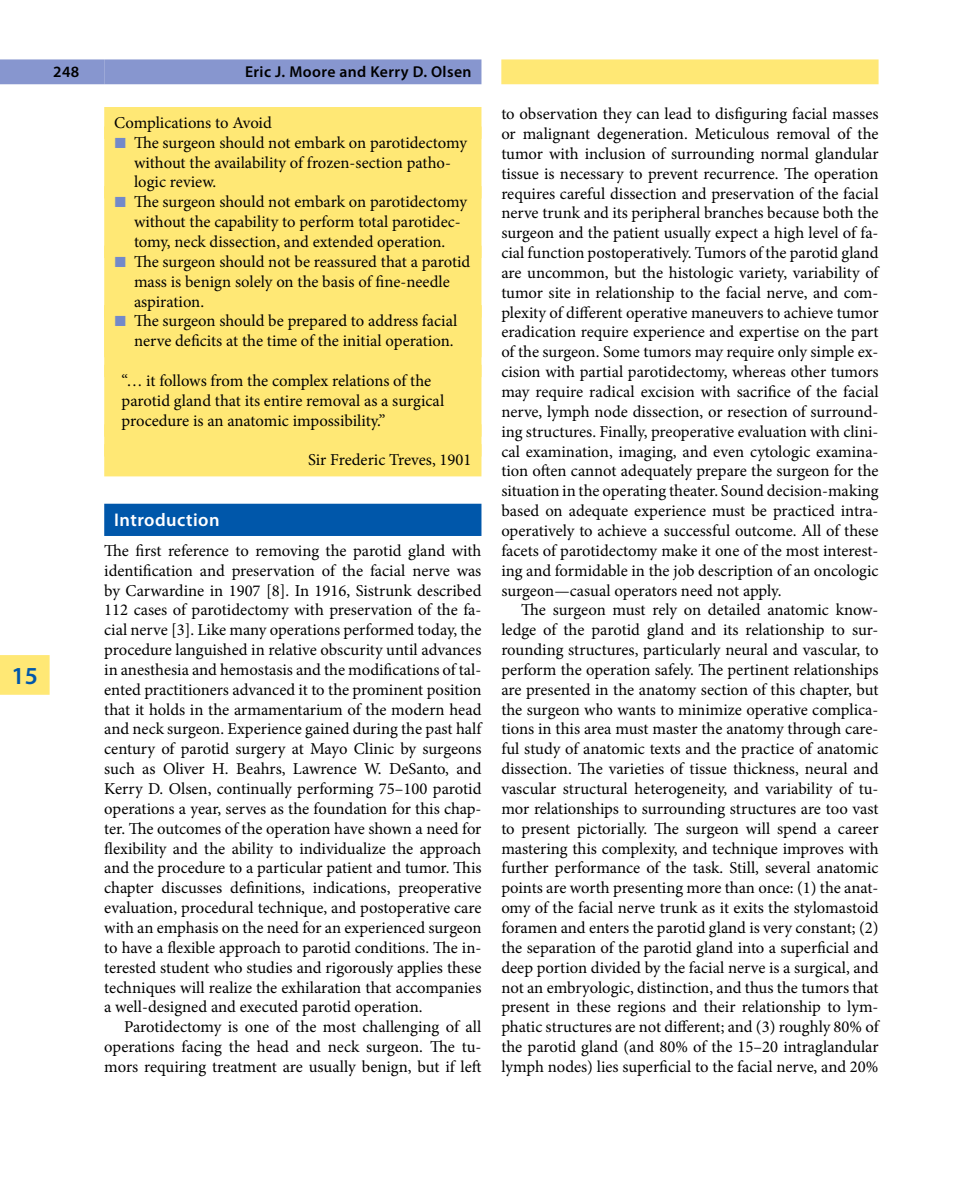
<style>
.page{position:relative;width:958px;height:1201px;background:#fff}
.page>*{position:absolute;margin:0;border:0;box-sizing:border-box;transform-origin:0 0}
.t1{font:600 24.5px "Myriad Pro";color:#0057aa}
.t2{font:600 18.38px "Myriad Pro";letter-spacing:.025em;color:#fff}
.t3{font:16.62px/19.8px "Minion Pro";color:#000;text-align:justify}
.t4{font:600 15.75px "Myriad Pro";letter-spacing:.025em;color:#000}
</style>
<div class="page">
<div style="left:104px;top:107px;width:377px;height:32px;background:#ffe875"></div>
<div style="left:104px;top:126px;width:377px;height:72px;background:#ffe875"></div>
<div style="left:104px;top:186px;width:377px;height:72px;background:#ffe875"></div>
<div style="left:104px;top:246px;width:377px;height:71px;background:#ffe875"></div>
<div style="left:104px;top:305px;width:377px;height:72px;background:#ffe875"></div>
<div style="left:104px;top:365px;width:377px;height:72px;background:#ffe875"></div>
<div style="left:104px;top:424px;width:377px;height:32px;background:#ffe875"></div>
<div style="left:104px;top:444px;width:377px;height:32px;background:#ffe875"></div>
<div style="left:104px;top:504px;width:377px;height:32px;background:#0057aa"></div>
<div style="left:0;top:59px;width:104px;height:25px;background:#8796cf"></div>
<div style="left:501px;top:59px;width:377px;height:25px;background:#ffe875"></div>
<div style="left:104px;top:59px;width:377px;height:25px;background:#8796cf"></div>
<div style="left:0;top:655px;width:50px;height:39px;background:#ffe875"></div>
<p class="t4" style="left:53px;top:61px;width:28px">248</p>
<p class="t4" style="left:245px;top:61px;width:228px">Eric J. Moore and Kerry D. Olsen</p>
<p class="t3" style="left:134px;top:113px;width:338px;text-align:left;text-indent:-20px">Complications to Avoid<br>The surgeon should not embark on parotidectomy without the availability of frozen-section patho&shy;logic review.<br>The surgeon should not embark on parotidectomy without the capability to perform total parotidec&shy;tomy, neck dissection, and extended operation.<br>The surgeon should not be reassured that a parotid mass is benign solely on the basis of fine-needle aspiration.<br>The surgeon should be prepared to address facial nerve deficits at the time of the initial operation.</p>
<p class="t3" style="left:122px;top:371px;width:324px;text-align:left">“… it follows from the complex relations of the parotid gland that its entire removal as a surgical procedure is an anatomic impossibility.”</p>
<p class="t3" style="left:308px;top:450px;width:165px">Sir Frederic Treves, 1901</p>
<h1 class="t1" style="left:12px;top:660px;width:28px">15</h1>
<p class="t2" style="left:114px;top:508px;width:107px">Introduction</p>
<p class="t3" style="left:104px;top:540px;width:379px">The first reference to removing the parotid gland with identification and preservation of the facial nerve was by Carwardine in 1907 [8]. In 1916, Sistrunk described 112 cases of parotidectomy with preservation of the fa&shy;cial nerve [3]. Like many operations performed today, the procedure languished in relative obscurity until advances in anesthesia and hemostasis and the modifications of tal&shy;ented practitioners advanced it to the prominent position that it holds in the armamentarium of the modern head and neck surgeon. Experience gained during the past half century of parotid surgery at Mayo Clinic by surgeons such as Oliver H. Beahrs, Lawrence W. DeSanto, and Kerry D. Olsen, continually performing 75–100 parotid operations a year, serves as the foundation for this chap&shy;ter. The outcomes of the operation have shown a need for flexibility and the ability to individualize the approach and the procedure to a particular patient and tumor. This chapter discusses definitions, indications, preoperative evaluation, procedural technique, and postoperative care with an emphasis on the need for an experienced surgeon to have a flexible approach to parotid conditions. The in&shy;terested student who studies and rigorously applies these techniques will realize the exhilaration that accompanies a well-designed and executed parotid operation.</p>
<p class="t3" style="left:104px;top:1017px;width:379px;text-indent:20px">Parotidectomy is one of the most challenging of all operations facing the head and neck surgeon. The tu&shy;mors requiring treatment are usually benign, but if left</p>
<p class="t3" style="left:501px;top:104px;width:379px">to observation they can lead to disfiguring facial masses or malignant degeneration. Meticulous removal of the tumor with inclusion of surrounding normal glandular tissue is necessary to prevent recurrence. The operation requires careful dissection and preservation of the facial nerve trunk and its peripheral branches because both the surgeon and the patient usually expect a high level of fa&shy;cial function postoperatively. Tumors of the parotid gland are uncommon, but the histologic variety, variability of tumor site in relationship to the facial nerve, and com&shy;plexity of different operative maneuvers to achieve tumor eradication require experience and expertise on the part of the surgeon. Some tumors may require only simple ex&shy;cision with partial parotidectomy, whereas other tumors may require radical excision with sacrifice of the facial nerve, lymph node dissection, or resection of surround&shy;ing structures. Finally, preoperative evaluation with clini&shy;cal examination, imaging, and even cytologic examina&shy;tion often cannot adequately prepare the surgeon for the situation in the operating theater. Sound decision-making based on adequate experience must be practiced intra&shy;operatively to achieve a successful outcome. All of these facets of parotidectomy make it one of the most interest&shy;ing and formidable in the job description of an oncologic surgeon—casual operators need not apply.</p>
<p class="t3" style="left:501px;top:600px;width:379px;text-indent:20px">The surgeon must rely on detailed anatomic know&shy;ledge of the parotid gland and its relationship to sur&shy;rounding structures, particularly neural and vascular, to perform the operation safely. The pertinent relationships are presented in the anatomy section of this chapter, but the surgeon who wants to minimize operative complica&shy;tions in this area must master the anatomy through care&shy;ful study of anatomic texts and the practice of anatomic dissection. The varieties of tissue thickness, neural and vascular structural heterogeneity, and variability of tu&shy;mor relationships to surrounding structures are too vast to present pictorially. The surgeon will spend a career mastering this complexity, and technique improves with further performance of the task. Still, several anatomic points are worth presenting more than once: (1) the anat&shy;omy of the facial nerve trunk as it exits the stylomastoid foramen and enters the parotid gland is very constant; (2) the separation of the parotid gland into a superficial and deep portion divided by the facial nerve is a surgical, and not an embryologic, distinction, and thus the tumors that present in these regions and their relationship to lym&shy;phatic structures are not different; and (3) roughly 80% of the parotid gland (and 80% of the 15–20 intraglandular lymph nodes) lies superficial to the facial nerve, and 20%</p>
</div>
